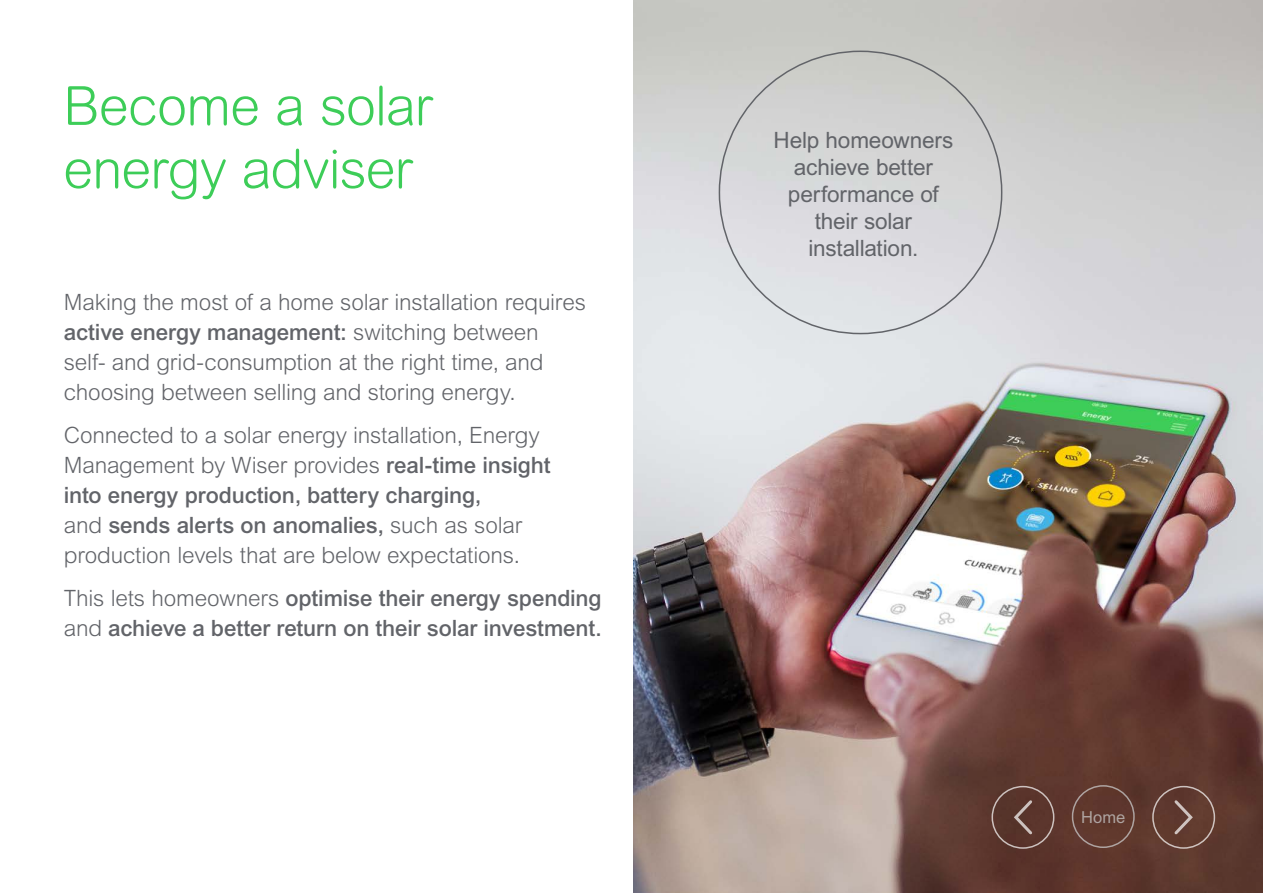
<style>
.page{position:relative;width:1263px;height:893px;background:#fff}
.page>*{position:absolute;margin:0;border:0;box-sizing:border-box;transform-origin:0 0}
.t1{font:300 54px/63px "Arial Rounded MT Pro";letter-spacing:-.015em;color:#3dcd58}
.t2{font:300 22.5px/30px "Arial MT Pro";letter-spacing:-.01em;color:#626469}
.t3{font:500 22.5px/30px "Arial MT Pro";letter-spacing:-.005em;color:#626469}
.t4{font:22.5px/27px "Arial MT Pro";letter-spacing:-.005em;color:#626469;text-align:center}
.t5{font:16.5px "Arial MT Pro";color:#d1d3d4}
.s1{font-weight:500}
.s2{font-weight:300}
</style>
<div class="page">
<img style="left:634px;top:0;width:629px;height:893px">
<svg style="left:1012px;top:797px;width:23px;height:40px"></svg>
<div style="left:991px;top:786px;width:63px;height:63px;border:2px solid #fff;border-radius:50%"></div>
<svg style="left:1172px;top:797px;width:23px;height:40px"></svg>
<div style="left:1152px;top:786px;width:63px;height:63px;border:2px solid #fff;border-radius:50%"></div>
<div style="left:1072px;top:785px;width:63px;height:63px;border:2px solid #d1d3d4;border-radius:50%"></div>
<h1 class="t1" style="left:63px;top:77px;width:371px">Become a solar energy adviser</h1>
<p class="t2" style="left:64px;top:288px;width:524px">Making the most of a home solar installation requires <span class="s1">active energy management:</span> switching between self- and grid-consumption at the right time, and choosing between selling and storing energy.</p>
<p class="t2" style="left:64px;top:421px;width:488px">Connected to a solar energy installation, Energy Management by Wiser provides <span class="s1">real-time insight into energy production, battery charging,<br></span>and <span class="s1">sends alerts on anomalies,</span> such as solar production levels that are below expectations.</p>
<p class="t3" style="left:64px;top:584px;width:539px"><span class="s2">This lets homeowners</span> optimise their energy spending <span class="s2">and</span> achieve a better return on their solar investment.</p>
<p class="t4" style="left:773px;top:128px;width:181px">Help homeowners achieve better performance of their solar installation.</p>
<p class="t5" style="left:1081px;top:807px;width:46px">Home</p>
</div>
